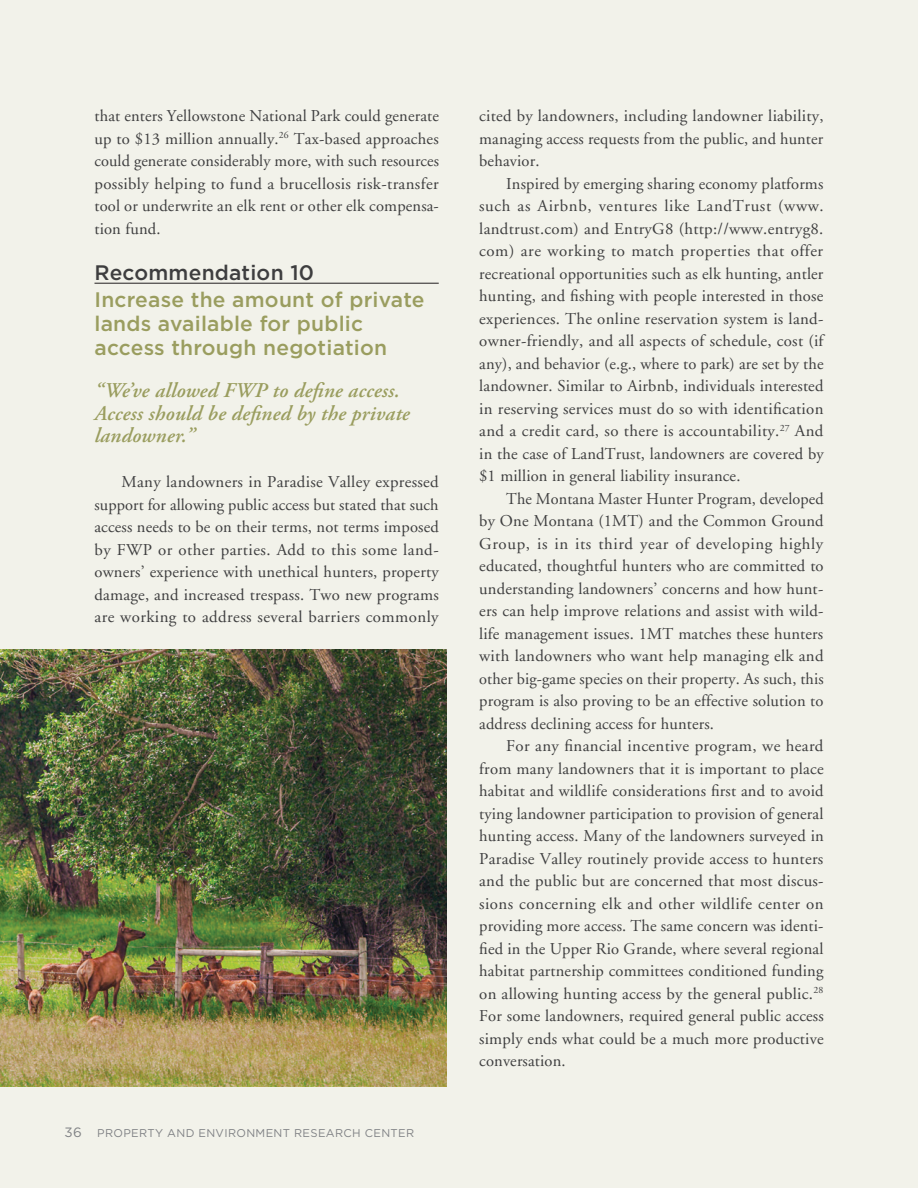
<style>
.page{position:relative;width:918px;height:1188px;background:#f2f2ea}
.page>*{position:absolute;margin:0;border:0;box-sizing:border-box;transform-origin:0 0}
.Body_Copy{font:500 21px/27px "Gotham";letter-spacing:.01em;color:#9a9d5f}
.Body_Copy-2{font:italic 600 21px/22.5px "Adobe Garamond Pro";letter-spacing:.01em;color:#9a9d5f}
.Body_Copy-3{font:16.5px/22.5px "Adobe Garamond";letter-spacing:.01em;color:#3e3e3f;text-align:justify}
.t1{font:13.5px "Gotham";color:#808285}
.t2{font:11.25px "Gotham";letter-spacing:.03em;color:#808285}
.s1{color:#3e3e3f}
</style>
<div class="page">
<hr style="left:94px;top:283px;width:345px;height:1px;background:#231f20">
<img style="left:0;top:649px;width:446px;height:438px">
<p class="Body_Copy-3" style="left:94px;top:105px;width:346px">that enters Yellowstone National Park could generate up to $13 million annually.<sup>26</sup> Tax-based approaches could generate considerably more, with such resources possibly helping to fund a brucellosis risk-transfer tool or underwrite an elk rent or other elk compensa&shy;tion fund.</p>
<p class="Body_Copy" style="left:94px;top:259px;width:332px"><span class="s1">Recommendation 10<br></span>Increase the amount of private</p>
<p class="Body_Copy" style="left:94px;top:312px;width:294px;line-height:24px">lands available for public access through negotiation</p>
<p class="Body_Copy-2" style="left:94px;top:380px;width:317px">“We’ve allowed FWP to define access.<br>Access should be defined by the private landowner.”</p>
<p class="Body_Copy-3" style="left:94px;top:471px;width:346px;text-indent:27px">Many landowners in Paradise Valley expressed support for allowing public access but stated that such access needs to be on their terms, not terms imposed by FWP or other parties. Add to this some land&shy;owners’ experience with unethical hunters, property damage, and increased trespass. Two new programs are working to address several barriers commonly</p>
<p class="t1" style="left:64px;top:1124px;width:19px">36</p>
<p class="t2" style="left:97px;top:1126px;width:319px">PROPERTY AND ENVIRONMENT RESEARCH CENTER</p>
<p class="Body_Copy-3" style="left:479px;top:105px;width:346px">cited by landowners, including landowner liability, managing access requests from the public, and hunter behavior.</p>
<p class="Body_Copy-3" style="left:479px;top:173px;width:346px;text-indent:27px">Inspired by emerging sharing economy platforms such as Airbnb, ventures like LandTrust (www. landtrust.com) and EntryG8 (http://www.entryg8. com) are working to match properties that offer recreational opportunities such as elk hunting, antler hunting, and fishing with people interested in those experiences. The online reservation system is land&shy;owner-friendly, and all aspects of schedule, cost (if any), and behavior (e.g., where to park) are set by the landowner. Similar to Airbnb, individuals interested in reserving services must do so with identification and a credit card, so there is accountability.<sup>27</sup> And in the case of LandTrust, landowners are covered by $1 million in general liability insurance.</p>
<p class="Body_Copy-3" style="left:479px;top:488px;width:346px;text-indent:27px">The Montana Master Hunter Program, developed by One Montana (1MT) and the Common Ground Group, is in its third year of developing highly educated, thoughtful hunters who are committed to understanding landowners’ concerns and how hunt&shy;ers can help improve relations and assist with wild&shy;life management issues. 1MT matches these hunters with landowners who want help managing elk and other big-game species on their property. As such, this program is also proving to be an effective solution to address declining access for hunters.</p>
<p class="Body_Copy-3" style="left:479px;top:735px;width:346px;text-indent:27px">For any financial incentive program, we heard from many landowners that it is important to place habitat and wildlife considerations first and to avoid tying landowner participation to provision of general hunting access. Many of the landowners surveyed in Paradise Valley routinely provide access to hunters and the public but are concerned that most discus&shy;sions concerning elk and other wildlife center on providing more access. The same concern was identi&shy;fied in the Upper Rio Grande, where several regional habitat partnership committees conditioned funding on allowing hunting access by the general public.<sup>28<br></sup>For some landowners, required general public access simply ends what could be a much more productive conversation.</p>
</div>
